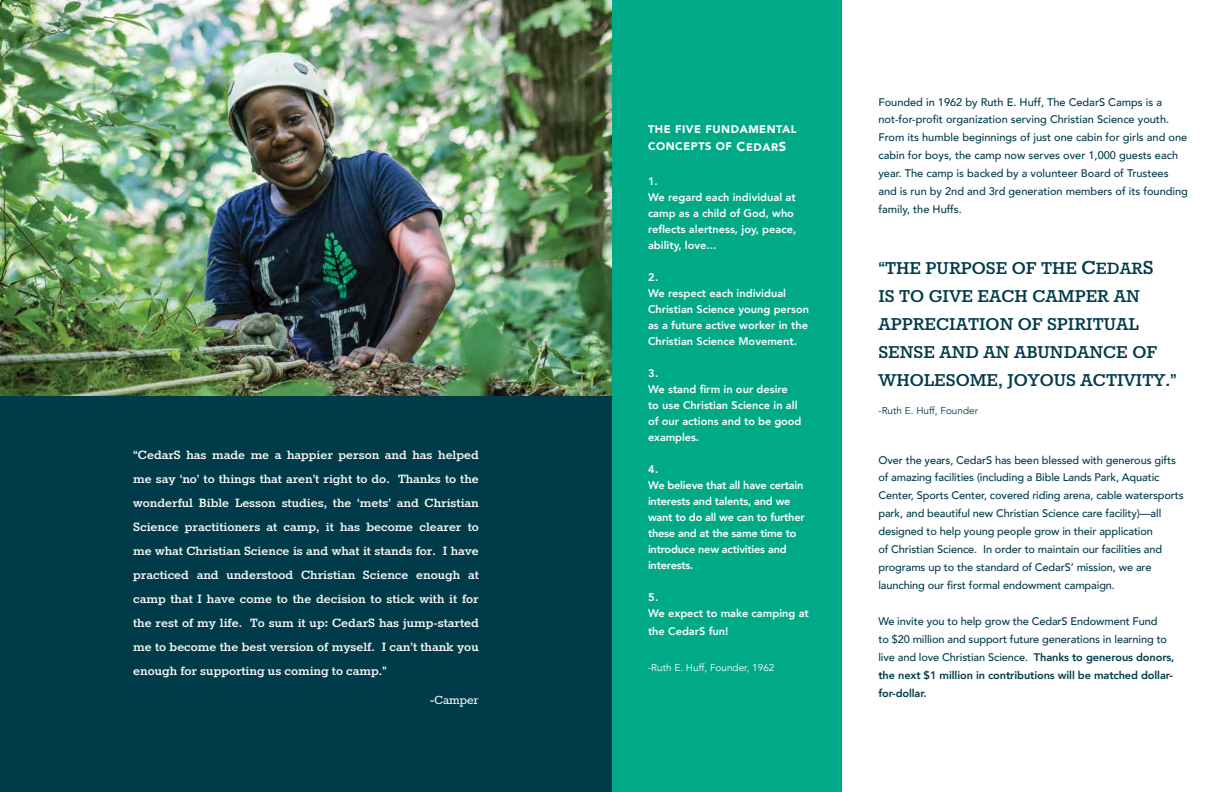
<style>
.page{position:relative;width:1224px;height:792px;background:#fff}
.page>*{position:absolute;margin:0;border:0;box-sizing:border-box;transform-origin:0 0}
.t1{font:700 20px/28px "Rokkitt";color:#003b4a}
.t2{font:700 14px/24px "Rokkitt";color:#fff;text-align:justify}
.t3{font:14px "Rokkitt";color:#fff}
.t4{font:500 11px/18px "Avenir";letter-spacing:-.01em;color:#003b4a}
.t5{font:800 11px/16px "Avenir";color:#fff}
.t6{font:800 11px/16px "Avenir";letter-spacing:-.02em;color:#fff}
.t7{font:900 11px/18px "Avenir";letter-spacing:.05em;color:#fff}
.t8{font:10px "Avenir";color:#fff}
.t9{font:10px "Avenir";color:#003b4a}
.s1{font-size:13px}
.s2{font-size:22px}
.s3{font-size:19px}
.s4{font-weight:800}
</style>
<div class="page">
<div style="left:611px;top:0;width:231px;height:792px;background:#00aa87"></div>
<img style="left:0;top:0;width:612px;height:396px">
<div style="left:0;top:396px;width:612px;height:396px;background:#003b4a"></div>
<p class="t2" style="left:133px;top:444px;width:347px">“CedarS has made me a happier person and has helped me say ‘no’ to things that aren’t right to do. Thanks to the wonderful Bible Lesson studies, the ‘mets’ and Christian Science practitioners at camp, it has become clearer to me what Christian Science is and what it stands for. I have practiced and understood Christian Science enough at camp that I have come to the decision to stick with it for the rest of my life. To sum it up: CedarS has jump-started me to become the best version of myself. I can’t thank you enough for supporting us coming to camp.”</p>
<p class="t3" style="left:430px;top:693px;width:51px">-Camper</p>
<p class="t7" style="left:648px;top:119px;width:150px">THE FIVE FUNDAMENTAL<br>CONCEPTS OF <span class="s1">C</span>EDAR<span class="s1">S</span></p>
<p class="t5" style="left:648px;top:173px;width:150px">1.<br>We regard each individual at camp as a child of God, who reflects alertness, joy, peace, ability, love...</p>
<p class="t5" style="left:648px;top:269px;width:163px">2.<br>We respect each individual<br>Christian Science young person as a future active worker in the<br>Christian Science Movement.</p>
<p class="t5" style="left:648px;top:365px;width:155px">3.<br>We stand firm in our desire to use Christian Science in all of our actions and to be good examples.</p>
<p class="t6" style="left:648px;top:461px;width:158px">4.<br>We believe that all have certain interests and talents, and we want to do all we can to further these and at the same time to introduce new activities and interests.</p>
<p class="t5" style="left:648px;top:589px;width:162px">5.<br>We expect to make camping at</p>
<p class="t5" style="left:648px;top:623px;width:82px">the CedarS fun!</p>
<p class="t8" style="left:648px;top:661px;width:128px">-Ruth E. Huff, Founder, 1962</p>
<p class="t4" style="left:878px;top:92px;width:311px">Founded in 1962 by Ruth E. Huff, The CedarS Camps is a not-for-profit organization serving Christian Science youth.<br>From its humble beginnings of just one cabin for girls and one cabin for boys, the camp now serves over 1,000 guests each year. The camp is backed by a volunteer Board of Trustees and is run by 2nd and 3rd generation members of its founding family, the Huffs.</p>
<h1 class="t1" style="left:878px;top:255px;width:300px">“THE PURPOSE OF THE <span class="s2">C</span><span class="s3">EDAR</span><span class="s2">S<br></span>IS TO GIVE EACH CAMPER AN<br>APPRECIATION OF SPIRITUAL<br>SENSE AND AN ABUNDANCE OF<br>WHOLESOME, JOYOUS ACTIVITY.”</h1>
<p class="t9" style="left:878px;top:404px;width:101px">-Ruth E. Huff, Founder</p>
<p class="t4" style="left:878px;top:450px;width:307px">Over the years, CedarS has been blessed with generous gifts of amazing facilities (including a Bible Lands Park, Aquatic Center, Sports Center, covered riding arena, cable watersports park, and beautiful new Christian Science care facility)—all designed to help young people grow in their application<br>of Christian Science. In order to maintain our facilities and programs up to the standard of CedarS’ mission, we are launching our first formal endowment campaign.</p>
<p class="t4" style="left:878px;top:612px;width:298px">We invite you to help grow the CedarS Endowment Fund<br>to $20 million and support future generations in learning to live and love Christian Science. <span class="s4">Thanks to generous donors, the next $1 million in contributions will be matched dollar&shy;for-dollar.</span></p>
</div>
